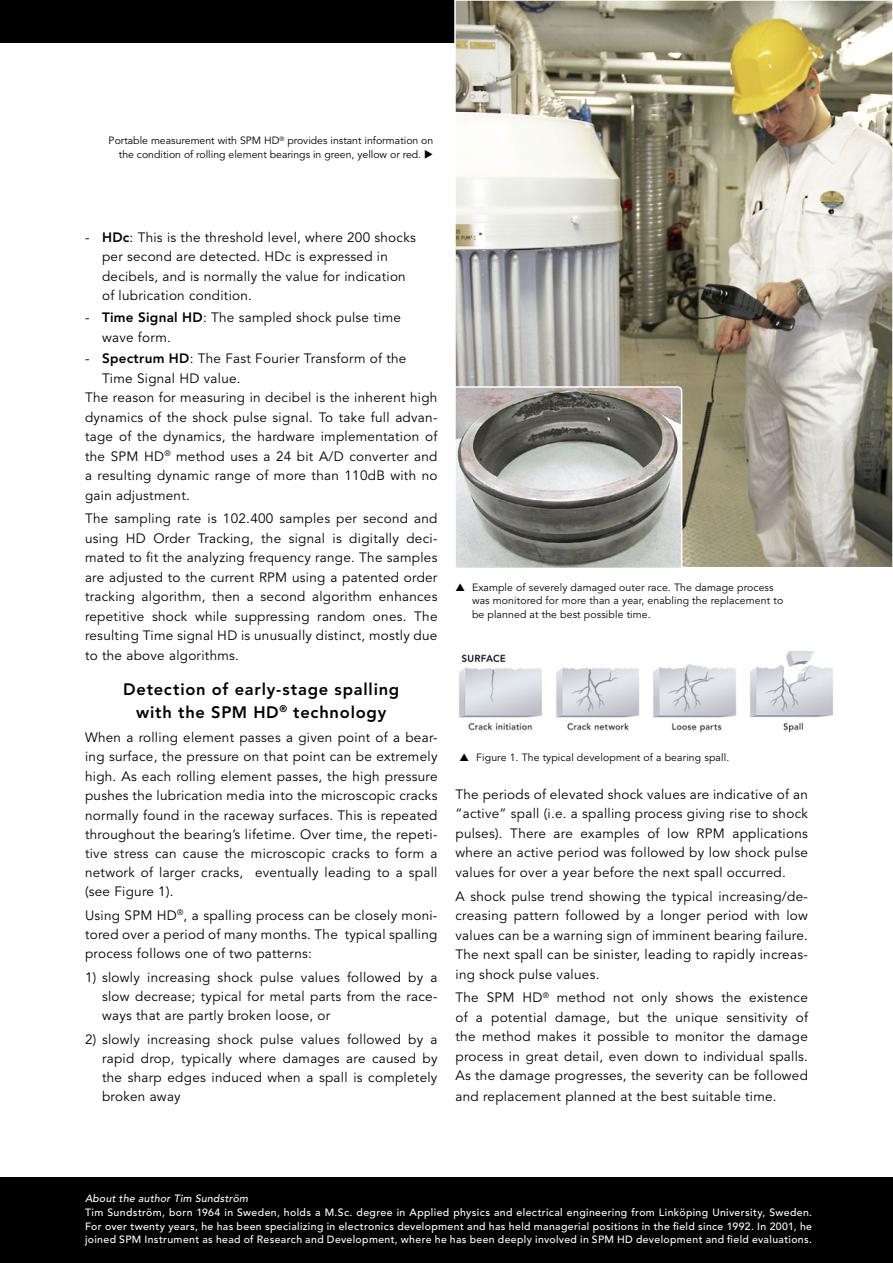
<style>
.page{position:relative;width:893px;height:1263px;background:#fff}
.page>*{position:absolute;margin:0;border:0;box-sizing:border-box;transform-origin:0 0}
.t1{font:800 16.5px/22.5px "Avenir LT Std";letter-spacing:.045em;color:#000;text-align:center}
.t2{font:13.5px/19.5px "Avenir LT Std";letter-spacing:.02em;color:#000;text-align:justify}
.t3{font:500 10.5px/13.5px "Avenir LT Std";letter-spacing:.035em;color:#fff;text-align:justify}
.t4{font:10.5px/13.5px "Avenir LT Std";letter-spacing:.01em;color:#000;text-align:right}
.t5{font:italic 500 10.5px "Avenir LT Std";letter-spacing:.02em;color:#fff}
.s1{font-weight:800}
</style>
<div class="page">
<div style="left:0;top:0;width:893px;height:43px;background:#000"></div>
<div style="left:0;top:1178px;width:893px;height:85px;background:#000"></div>
<img style="left:457px;top:3px;width:433px;height:562px">
<img style="left:458px;top:651px;width:375px;height:82px">
<svg style="left:455px;top:385px;width:228px;height:183px;background:#969691"></svg>
<p class="t4" style="left:109px;top:134px;width:326px">Portable measurement with SPM HD<sup>®</sup> provides instant information on the condition of rolling element bearings in green, yellow or red. ◆</p>
<p class="t2" style="left:102px;top:228px;width:315px;text-align:left;text-indent:-17px">- <span class="s1">HDc</span>: This is the threshold level, where 200 shocks per second are detected. HDc is expressed in decibels, and is normally the value for indication of lubrication condition.</p>
<p class="t2" style="left:102px;top:308px;width:300px;text-indent:-17px">- <span class="s1">Time Signal HD</span>: The sampled shock pulse time wave form.</p>
<p class="t2" style="left:85px;top:349px;width:323px">- <span class="s1">Spectrum HD</span>: The Fast Fourier Transform of the</p>
<p class="t2" style="left:102px;top:369px;width:140px">Time Signal HD value.</p>
<p class="t2" style="left:85px;top:388px;width:354px">The reason for measuring in decibel is the inherent high</p>
<p class="t2" style="left:85px;top:408px;width:354px">dynamics of the shock pulse signal. To take full advan-</p>
<p class="t2" style="left:85px;top:427px;width:354px">tage of the dynamics, the hardware implementation of</p>
<p class="t2" style="left:85px;top:447px;width:354px">the SPM HD<sup>®</sup> method uses a 24 bit A/D converter and</p>
<p class="t2" style="left:85px;top:466px;width:354px">a resulting dynamic range of more than 110dB with no</p>
<p class="t2" style="left:85px;top:486px;width:106px">gain adjustment.</p>
<p class="t2" style="left:85px;top:509px;width:354px">The sampling rate is 102.400 samples per second and using HD Order Tracking, the signal is digitally deci&shy;mated to fit the analyzing frequency range. The samples are adjusted to the current RPM using a patented order tracking algorithm, then a second algorithm enhances repetitive shock while suppressing random ones. The resulting Time signal HD is unusually distinct, mostly due to the above algorithms.</p>
<p class="t1" style="left:123px;top:678px;width:278px">Detection of early-stage spalling with the SPM HD<sup>®</sup> technology</p>
<p class="t2" style="left:85px;top:728px;width:354px">When a rolling element passes a given point of a bear&shy;ing surface, the pressure on that point can be extremely high. As each rolling element passes, the high pressure pushes the lubrication media into the microscopic cracks normally found in the raceway surfaces. This is repeated throughout the bearing’s lifetime. Over time, the repeti&shy;tive stress can cause the microscopic cracks to form a network of larger cracks, eventually leading to a spall (see Figure 1).</p>
<p class="t2" style="left:85px;top:906px;width:354px">Using SPM HD<sup>®</sup>, a spalling process can be closely moni&shy;tored over a period of many months. The typical spalling process follows one of two patterns:</p>
<p class="t2" style="left:102px;top:968px;width:337px;text-indent:-17px">1) slowly increasing shock pulse values followed by a slow decrease; typical for metal parts from the race&shy;ways that are partly broken loose, or</p>
<p class="t2" style="left:102px;top:1030px;width:337px;text-indent:-17px">2) slowly increasing shock pulse values followed by a rapid drop, typically where damages are caused by the sharp edges induced when a spall is completely broken away</p>
<p class="t4" style="left:472px;top:581px;width:313px;text-align:left">Example of severely damaged outer race. The damage process was monitored for more than a year, enabling the replacement to be planned at the best possible time.</p>
<p class="t4" style="left:476px;top:751px;width:254px">Figure 1. The typical development of a bearing spall.</p>
<p class="t2" style="left:455px;top:785px;width:354px">The periods of elevated shock values are indicative of an “active” spall (i.e. a spalling process giving rise to shock pulses). There are examples of low RPM applications where an active period was followed by low shock pulse values for over a year before the next spall occurred.</p>
<p class="t2" style="left:455px;top:886px;width:354px">A shock pulse trend showing the typical increasing/de&shy;creasing pattern followed by a longer period with low values can be a warning sign of imminent bearing failure.<br>The next spall can be sinister, leading to rapidly increas&shy;ing shock pulse values.</p>
<p class="t2" style="left:455px;top:988px;width:354px">The SPM HD<sup>®</sup> method not only shows the existence of a potential damage, but the unique sensitivity of the method makes it possible to monitor the damage process in great detail, even down to individual spalls.<br>As the damage progresses, the severity can be followed</p>
<p class="t2" style="left:455px;top:1087px;width:323px">and replacement planned at the best suitable time.</p>
<p class="t5" style="left:85px;top:1192px;width:165px">About the author Tim Sundström</p>
<p class="t3" style="left:85px;top:1206px;width:729px">Tim Sundström, born 1964 in Sweden, holds a M.Sc. degree in Applied physics and electrical engineering from Linköping University, Sweden.<br>For over twenty years, he has been specializing in electronics development and has held managerial positions in the field since 1992. In 2001, he joined SPM Instrument as head of Research and Development, where he has been deeply involved in SPM HD development and field evaluations.</p>
</div>
